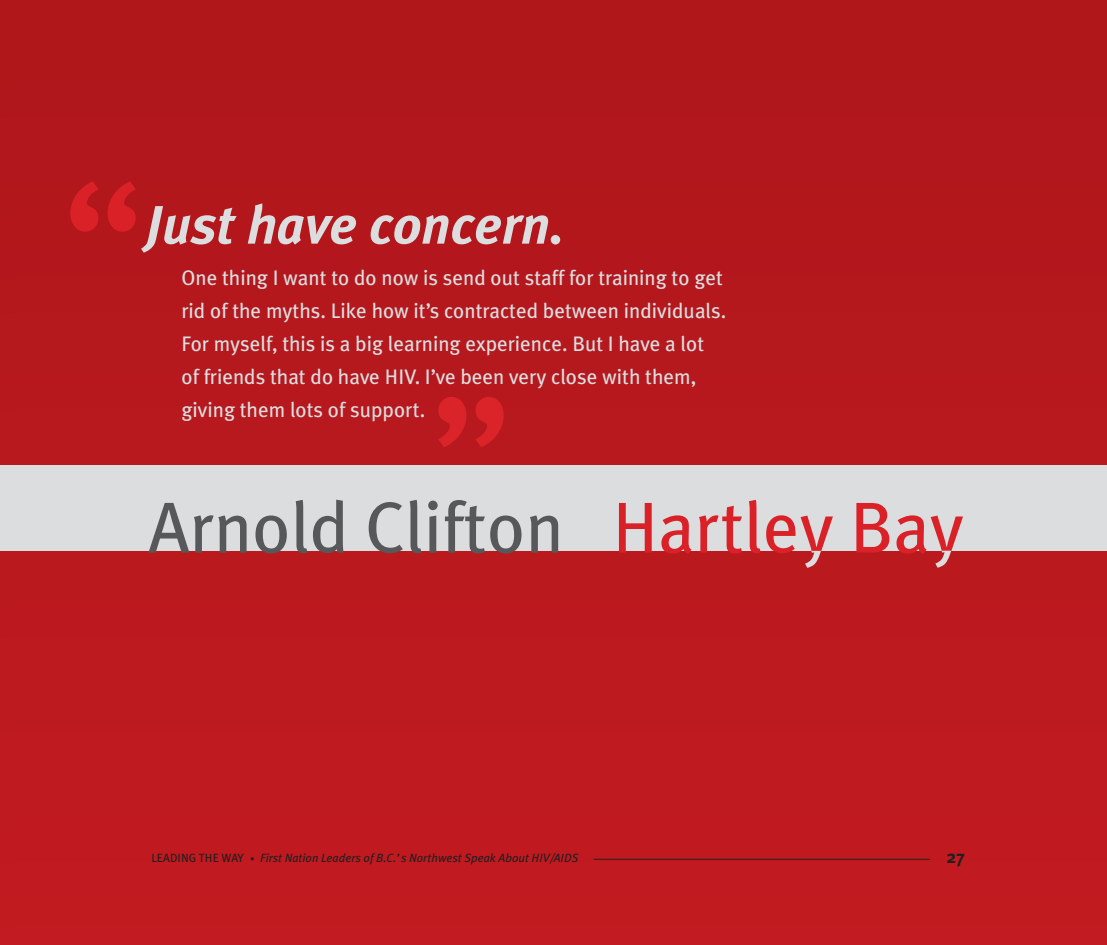
<style>
.page{position:relative;width:1107px;height:945px;background:#fff}
.page>*{position:absolute;margin:0;border:0;box-sizing:border-box;transform-origin:0 0}
.t1{font:180px "Meta Plus";color:#da2128}
.t2{font:180px "Meta Plus";color:#db2429}
.t3{font:72px "Meta Plus";color:#57585a}
.t4{font:italic 700 54px "Meta Plus";color:#dcdddf}
.t5{font:21px/33px "Meta Plus";color:#dcdddf}
.t6{font:700 18px "Meta Plus";color:#231f20}
.t7{font:italic 12px "Meta Plus";color:#231f20}
.s1{color:#da2128}
.s2{font-style:normal}
.s3{font-style:normal;font-size:9px}
</style>
<div class="page">
<div style="left:14px;top:0;width:1093px;height:945px;background:#b7191e"></div>
<hr style="left:593px;top:859px;width:337px;height:1px;background:#231f20">
<div style="left:0;top:0;width:14px;height:945px;background:#b7191e"></div>
<div style="left:0;top:465px;width:1107px;height:86px;background:#dcdddf"></div>
<svg style="left:935px;top:551px;width:16px;height:17px"></svg>
<svg style="left:805px;top:551px;width:16px;height:17px"></svg>
<h1 class="t1" style="left:62px;top:143px;width:85px">“</h1>
<h3 class="t4" style="left:146px;top:194px;width:420px">Just have concern.</h3>
<p class="t5" style="left:182px;top:261px;width:546px">One thing I want to do now is send out staff for training to get rid of the myths. Like how it’s contracted between individuals.<br>For myself, this is a big learning experience. But I have a lot of friends that do have HIV. I’ve been very close with them, giving them lots of support.</p>
<h1 class="t2" style="left:430px;top:357px;width:85px">”</h1>
<h2 class="t3" style="left:148px;top:486px;width:817px">Arnold Clifton <span class="s1">Hartley Bay</span></h2>
<p class="t7" style="left:152px;top:851px;width:428px"><span class="s2">LEADin g THE WAY</span> <span class="s3">•</span> First Nation Leaders of B.C.’s Northwest Speak About HIV/AIDS</p>
<p class="t6" style="left:947px;top:847px;width:19px">27</p>
</div>
